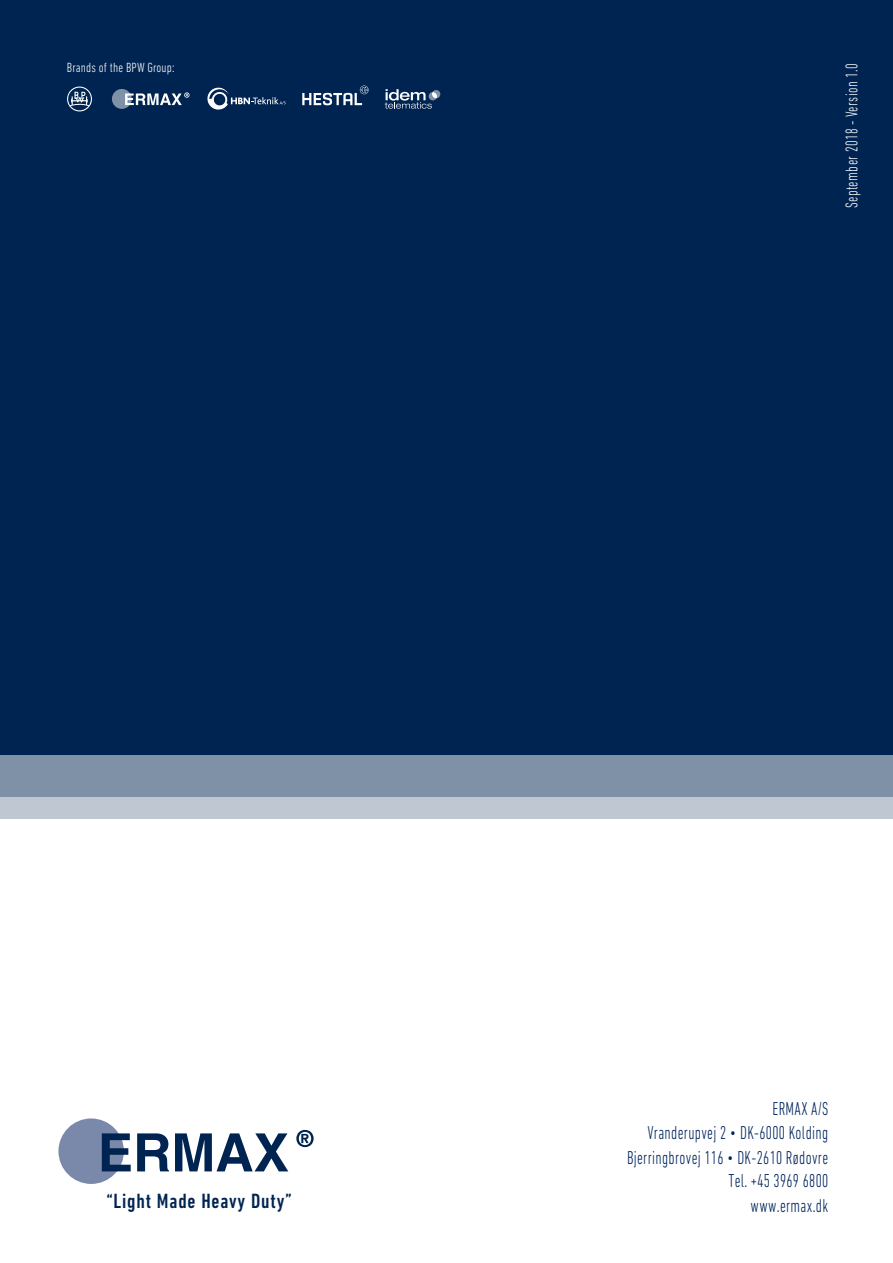
<style>
.page{position:relative;width:893px;height:1263px;background:#fff}
.page>*{position:absolute;margin:0;border:0;box-sizing:border-box;transform-origin:0 0}
.t1{font:500 condensed 21px "DIN Next LT Pro";letter-spacing:.04em;color:#002451}
.t2{font:300 condensed 18.9px/24.3px "DIN Next LT Pro";letter-spacing:.02em;color:#00255d;text-align:right;scale:.87 1}
.t3{font:300 condensed 17.25px "DIN Next LT Pro";letter-spacing:.03em;color:#fff;scale:.87 1}
.t4{font:300 condensed 13.5px "DIN Next LT Pro";letter-spacing:.015em;color:#fff}
</style>
<div class="page">
<div style="left:58px;top:1118px;width:66px;height:66px;background:#7a89a9;border-radius:50%"></div>
<svg style="left:102px;top:1133px;width:29px;height:38px"></svg>
<svg style="left:137px;top:1133px;width:32px;height:38px"></svg>
<svg style="left:175px;top:1133px;width:113px;height:38px"></svg>
<svg style="left:296px;top:1130px;width:18px;height:17px"></svg>
<div style="left:0;top:0;width:893px;height:819px;background:#002451"></div>
<div style="left:0;top:755px;width:893px;height:63px;background:#7f91a7"></div>
<div style="left:0;top:797px;width:893px;height:22px;background:#bec7d2"></div>
<div style="left:112px;top:89px;width:20px;height:20px;background:#7f91a7;border-radius:50%"></div>
<svg style="left:302px;top:86px;width:67px;height:19px"></svg>
<svg style="left:207px;top:87px;width:79px;height:23px"></svg>
<svg style="left:385px;top:89px;width:55px;height:20px"></svg>
<svg style="left:125px;top:92px;width:64px;height:13px"></svg>
<svg style="left:67px;top:87px;width:25px;height:24px"></svg>
<p class="t4" style="left:67px;top:60px;width:109px">Brands of the BPW Group:</p>
<p class="t3" style="left:842px;top:208px;width:168px;rotate:-90deg">September 2018 - Version 1.0</p>
<p class="t1" style="left:106px;top:1189px;width:187px">“Light Made Heavy Duty”</p>
<p class="t2" style="left:627px;top:1096px;width:233px">ERMAX A/S<br>Vranderupvej 2 • DK-6000 Kolding<br>Bjerringbrovej 116 • DK-2610 Rødovre<br>Tel. +45 3969 6800<br>www.ermax.dk</p>
</div>
